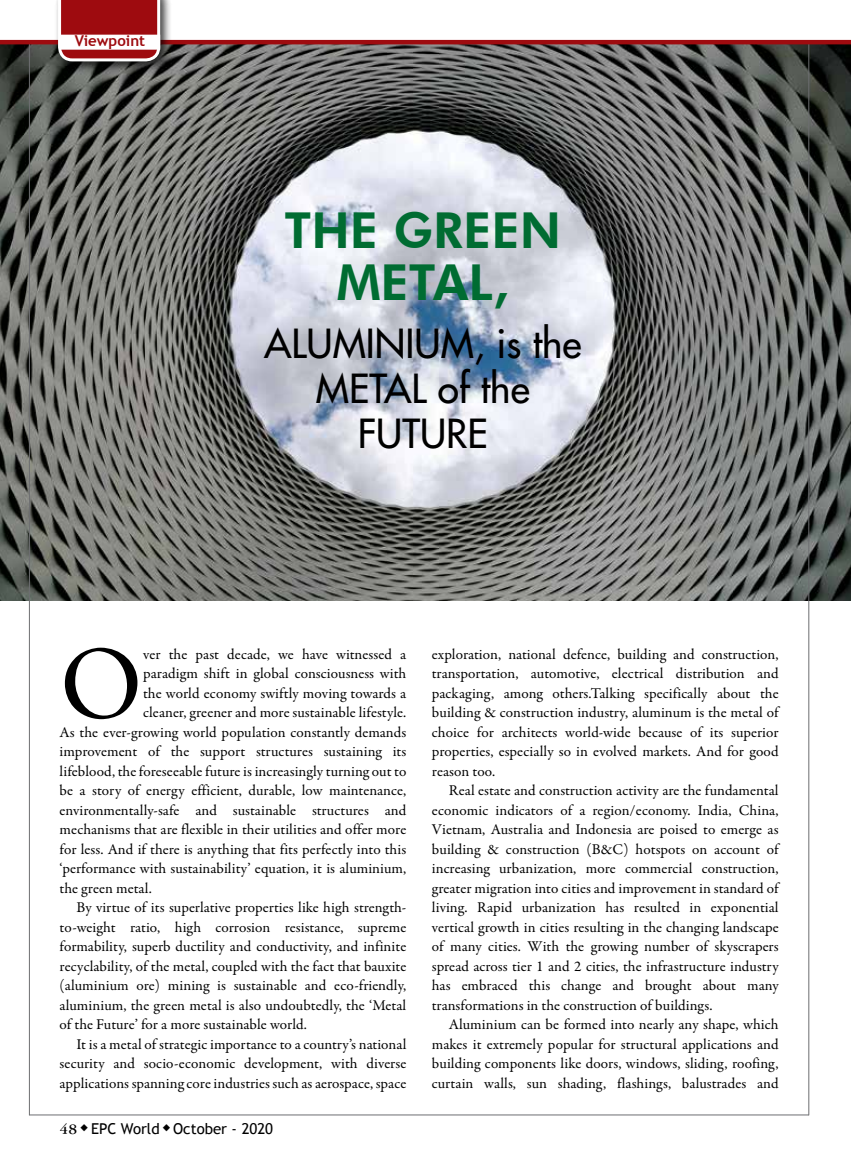
<style>
.page{position:relative;width:851px;height:1157px;background:#fff}
.page>*{position:absolute;margin:0;border:0;box-sizing:border-box;transform-origin:0 0}
.t1{font:105.3px "Garamond Premr Pro";color:#000}
.t2{font:800 49.5px/52.5px "Futura BT";color:#006c32;text-align:center}
.t3{font:39px/45px "Futura";color:#000;text-align:center}
.t4{font:15px/19.5px "Garamond Premr Pro";letter-spacing:.005em;color:#000;text-align:justify}
.t5{font:15px "Trebuchet MS";color:#000}
.t6{font:700 15px "Trebuchet MS";color:#9e0b0f}
.s1{font-family:"Garamand Regular SWFTE"}
</style>
<div class="page">
<img style="left:0;top:44px;width:850px;height:556px">
<hr style="left:29px;top:42px;width:1px;height:1073px;background:#6d6e71">
<hr style="left:808px;top:42px;width:1px;height:1073px;background:#6d6e71">
<hr style="left:29px;top:1114px;width:779px;height:1px;background:#6d6e71">
<hr style="left:0;top:40px;width:850px;height:4px;background:#9e0b0f">
<div style="left:54px;top:0;width:119px;height:74px;background:#000;opacity:.75"></div>
<svg style="left:58px;top:0;width:102px;height:61px;background:#a7282c"></svg>
<div style="left:60px;top:35px;width:100px;height:15px;background:#fff"></div>
<p class="t6" style="left:75px;top:32px;width:72px">Viewpoint</p>
<h2 class="t2" style="left:284px;top:203px;width:278px">THE GREEN<br>METAL,</h2>
<h3 class="t3" style="left:264px;top:321px;width:319px">ALUMINIUM, IS THE<br>METAL OF THE<br>FUTURE</h3>
<h1 class="t1" style="left:60px;top:620px;width:85px">O</h1>
<p class="t4" style="left:143px;top:644px;width:264px">ver the past decade, we have witnessed a</p>
<p class="t4" style="left:143px;top:664px;width:264px">paradigm shift in global consciousness with</p>
<p class="t4" style="left:143px;top:683px;width:264px">the world economy swiftly moving towards a</p>
<p class="t4" style="left:143px;top:703px;width:264px">cleaner, greener and more sustainable lifestyle.</p>
<p class="t4" style="left:60px;top:722px;width:348px">As the ever-growing world population constantly demands</p>
<p class="t4" style="left:60px;top:742px;width:348px">improvement of the support structures sustaining its</p>
<p class="t4" style="left:60px;top:761px;width:348px">lifeblood, the foreseeable future is increasingly turning out to</p>
<p class="t4" style="left:60px;top:781px;width:348px">be a story of energy efficient, durable, low maintenance,</p>
<p class="t4" style="left:60px;top:800px;width:348px">environmentally-safe and sustainable structures and</p>
<p class="t4" style="left:60px;top:820px;width:348px">mechanisms that are flexible in their utilities and offer more</p>
<p class="t4" style="left:60px;top:839px;width:348px">for less. And if there is anything that fits perfectly into this</p>
<p class="t4" style="left:60px;top:859px;width:348px">‘performance with sustainability’ equation, it is aluminium,</p>
<p class="t4" style="left:60px;top:878px;width:94px">the green metal.</p>
<p class="t4" style="left:77px;top:898px;width:331px">By virtue of its superlative properties like high strength-</p>
<p class="t4" style="left:60px;top:917px;width:348px">to-weight ratio, high corrosion resistance, supreme</p>
<p class="t4" style="left:60px;top:937px;width:348px">formability, superb ductility and conductivity, and infinite</p>
<p class="t4" style="left:60px;top:956px;width:348px">recyclability, of the metal, coupled with the fact that bauxite</p>
<p class="t4" style="left:60px;top:976px;width:348px">(aluminium ore) mining is sustainable and eco-friendly,</p>
<p class="t4" style="left:60px;top:995px;width:348px">aluminium, the green metal is also undoubtedly, the ‘Metal</p>
<p class="t4" style="left:60px;top:1015px;width:249px">of the Future’ for a more sustainable world.</p>
<p class="t4" style="left:77px;top:1034px;width:331px">It is a metal of strategic importance to a country’s national</p>
<p class="t4" style="left:60px;top:1054px;width:348px">security and socio-economic development, with diverse</p>
<p class="t4" style="left:60px;top:1073px;width:348px">applications spanning core industries such as aerospace, space</p>
<p class="t5" style="left:60px;top:1119px;width:215px"><span class="s1">48</span> ◆ EPC World ◆ October - 2020</p>
<p class="t4" style="left:432px;top:644px;width:348px">exploration, national defence, building and construction, transportation, automotive, electrical distribution and packaging, among others.Talking specifically about the building &amp; construction industry, aluminum is the metal of choice for architects world-wide because of its superior properties, especially so in evolved markets. And for good reason too.</p>
<p class="t4" style="left:432px;top:781px;width:348px;text-indent:17px">Real estate and construction activity are the fundamental economic indicators of a region/economy. India, China, Vietnam, Australia and Indonesia are poised to emerge as building &amp; construction (B&amp;C) hotspots on account of increasing urbanization, more commercial construction, greater migration into cities and improvement in standard of living. Rapid urbanization has resulted in exponential vertical growth in cities resulting in the changing landscape of many cities. With the growing number of skyscrapers spread across tier 1 and 2 cities, the infrastructure industry has embraced this change and brought about many transformations in the construction of buildings.</p>
<p class="t4" style="left:432px;top:1015px;width:348px;text-indent:17px">Aluminium can be formed into nearly any shape, which makes it extremely popular for structural applications and building components like doors, windows, sliding, roofing, curtain walls, sun shading, flashings, balustrades and</p>
</div>
